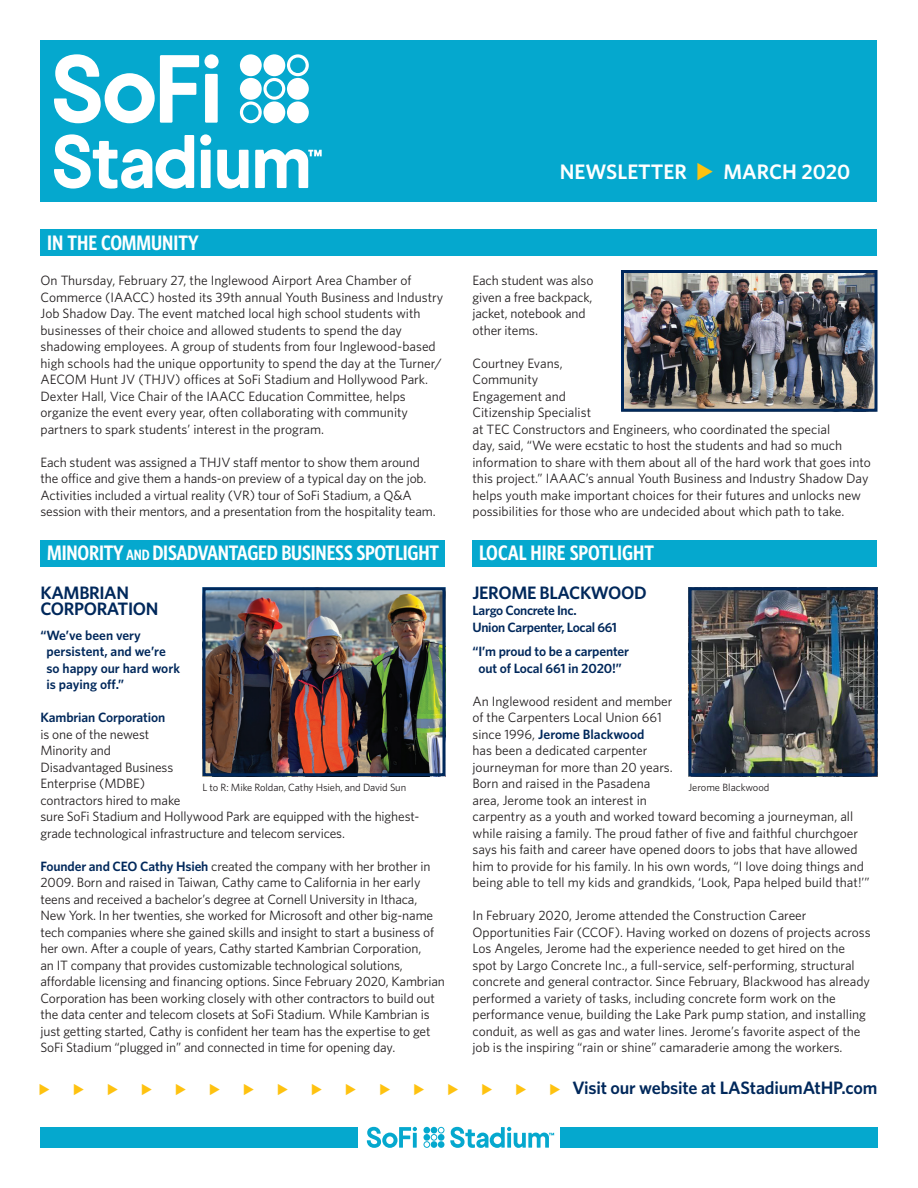
<style>
.page{position:relative;width:918px;height:1188px;background:#fff}
.page>*{position:absolute;margin:0;border:0;box-sizing:border-box;transform-origin:0 0}
.BlueBarHeads-Wht-Spa{font:600 21px "Whitney Condensed";letter-spacing:-.01em;color:#fff}
.BodyCopy-Whitney-NoI{font:600 21px "Whitney";color:#fff}
.Heads-StadiumGray{font:600 18px "Whitney";letter-spacing:-.01em;color:#00285b}
.Quotation-StadiumBlu{font:600 18px/16.5px "Whitney";letter-spacing:-.02em;color:#00285b}
.SubHeads-StadiumBlue{font:600 18px "Whitney";letter-spacing:-.02em;color:#00285b}
.BodyCopy-Whitney-NoI-2{font:13.5px/16.5px "Whitney";color:#231f20}
.SubHeads-StadiumBlue-2{font:600 13.5px/16.5px "Whitney";letter-spacing:-.025em;color:#00285b}
.BodyCopy-Whitney-NoI-3{font:600 13.5px/16.5px "Whitney";color:#00285b}
.Captions-Whitney{font:10.5px "Whitney";letter-spacing:-.01em;color:#231f20}
.s1{color:#fec210}
.s2{font-size:15px}
.s3{font-weight:600;color:#00285b}
</style>
<div class="page">
<div style="left:40px;top:40px;width:838px;height:162px;background:#05a8ce"></div>
<div style="left:560px;top:1127px;width:318px;height:21px;background:#05a8ce"></div>
<div style="left:40px;top:1127px;width:318px;height:21px;background:#05a8ce"></div>
<svg style="left:205px;top:74px;width:13px;height:49px"></svg>
<svg style="left:54px;top:54px;width:145px;height:69px"></svg>
<div style="left:204px;top:54px;width:15px;height:14px;background:#fff;border-radius:50%"></div>
<svg style="left:240px;top:54px;width:69px;height:69px"></svg>
<div style="left:201px;top:150px;width:10px;height:38px;background:#fff"></div>
<svg style="left:217px;top:150px;width:32px;height:39px"></svg>
<div style="left:200px;top:134px;width:11px;height:12px;background:#fff;border-radius:50%"></div>
<svg style="left:54px;top:134px;width:140px;height:55px"></svg>
<svg style="left:255px;top:149px;width:67px;height:39px"></svg>
<div style="left:40px;top:230px;width:838px;height:26px;background:#05a8ce"></div>
<img style="left:625px;top:274px;width:249px;height:134px">
<div style="left:621px;top:270px;width:257px;height:142px;border:3px solid #00285b"></div>
<svg style="left:367px;top:1127px;width:50px;height:21px"></svg>
<svg style="left:423px;top:1127px;width:21px;height:21px"></svg>
<svg style="left:450px;top:1127px;width:104px;height:21px"></svg>
<div style="left:40px;top:540px;width:406px;height:27px;background:#05a8ce"></div>
<div style="left:472px;top:540px;width:406px;height:27px;background:#05a8ce"></div>
<img style="left:692px;top:591px;width:182px;height:181px">
<div style="left:688px;top:587px;width:190px;height:189px;border:3px solid #00285b"></div>
<img style="left:206px;top:591px;width:236px;height:181px">
<div style="left:202px;top:587px;width:244px;height:189px;border:3px solid #00285b"></div>
<p class="BlueBarHeads-Wht-Spa" style="left:47px;top:230px;width:153px">IN THE COMMUNITY</p>
<p class="BodyCopy-Whitney-NoI-2" style="left:40px;top:272px;width:404px">On Thursday, February 27, the Inglewood Airport Area Chamber of Commerce (IAACC) hosted its 39th annual Youth Business and Industry Job Shadow Day. The event matched local high school students with businesses of their choice and allowed students to spend the day shadowing employees. A group of students from four Inglewood-based high schools had the unique opportunity to spend the day at the Turner/ AECOM Hunt JV (THJV) offices at SoFi Stadium and Hollywood Park.<br>Dexter Hall, Vice Chair of the IAACC Education Committee, helps organize the event every year, often collaborating with community partners to spark students’ interest in the program.</p>
<p class="BodyCopy-Whitney-NoI-2" style="left:40px;top:453px;width:397px">Each student was assigned a THJV staff mentor to show them around the office and give them a hands-on preview of a typical day on the job.<br>Activities included a virtual reality (VR) tour of SoFi Stadium, a Q&amp;A session with their mentors, and a presentation from the hospitality team.</p>
<p class="BodyCopy-Whitney-NoI" style="left:560px;top:159px;width:292px">NEWSLETTER <span class="s1">◆</span> MARCH 2020</p>
<p class="BodyCopy-Whitney-NoI-2" style="left:472px;top:272px;width:122px">Each student was also given a free backpack, jacket, notebook and other items.</p>
<p class="BodyCopy-Whitney-NoI-2" style="left:472px;top:354px;width:400px">Courtney Evans,<br>Community<br>Engagement and<br>Citizenship Specialist<br>at TEC Constructors and Engineers, who coordinated the special<br>day, said, “We were ecstatic to host the students and had so much information to share with them about all of the hard work that goes into this project.” IAAAC’s annual Youth Business and Industry Shadow Day helps youth make important choices for their futures and unlocks new possibilities for those who are undecided about which path to take.</p>
<p class="BlueBarHeads-Wht-Spa" style="left:47px;top:541px;width:393px">MINORITY <span class="s2">AND</span> DISADVANTAGED BUSINESS SPOTLIGHT</p>
<p class="BlueBarHeads-Wht-Spa" style="left:479px;top:541px;width:176px">LOCAL HIRE SPOTLIGHT</p>
<p class="SubHeads-StadiumBlue" style="left:472px;top:581px;width:176px">JEROME BLACKWOOD</p>
<p class="SubHeads-StadiumBlue-2" style="left:472px;top:602px;width:146px">Largo Concrete Inc.<br>Union Carpenter, Local 661</p>
<p class="SubHeads-StadiumBlue-2" style="left:472px;top:643px;width:158px;text-align:center">“I’m proud to be a carpenter out of Local 661 in 2020!”</p>
<p class="BodyCopy-Whitney-NoI-2" style="left:472px;top:693px;width:399px">An Inglewood resident and member<br>of the Carpenters Local Union 661<br>since 1996, <span class="s3">Jerome Blackwood<br></span>has been a dedicated carpenter<br>journeyman for more than 20 years.<br>Born and raised in the Pasadena<br>area, Jerome took an interest in<br>carpentry as a youth and worked toward becoming a journeyman, all while raising a family. The proud father of five and faithful churchgoer says his faith and career have opened doors to jobs that have allowed him to provide for his family. In his own words, “I love doing things and being able to tell my kids and grandkids, ‘Look, Papa helped build that!’”</p>
<p class="BodyCopy-Whitney-NoI-2" style="left:472px;top:907px;width:400px">In February 2020, Jerome attended the Construction Career Opportunities Fair (CCOF). Having worked on dozens of projects across Los Angeles, Jerome had the experience needed to get hired on the spot by Largo Concrete Inc., a full-service, self-performing, structural concrete and general contractor. Since February, Blackwood has already performed a variety of tasks, including concrete form work on the performance venue, building the Lake Park pump station, and installing conduit, as well as gas and water lines. Jerome’s favorite aspect of the job is the inspiring “rain or shine” camaraderie among the workers.</p>
<p class="Quotation-StadiumBlu" style="left:40px;top:583px;width:120px">KAMBRIAN<br>CORPORATION</p>
<p class="BodyCopy-Whitney-NoI-3" style="left:47px;top:626px;width:135px;text-indent:-6px">“We’ve been very persistent, and we’re so happy our hard work is paying off.”</p>
<p class="BodyCopy-Whitney-NoI-2" style="left:40px;top:709px;width:380px"><span class="s3">Kambrian Corporation<br></span>is one of the newest<br>Minority and<br>Disadvantaged Business<br>Enterprise (MDBE)<br>contractors hired to make<br>sure SoFi Stadium and Hollywood Park are equipped with the highest&shy;grade technological infrastructure and telecom services.</p>
<p class="BodyCopy-Whitney-NoI-2" style="left:40px;top:858px;width:406px"><span class="s3">Founder and CEO Cathy Hsieh</span> created the company with her brother in 2009. Born and raised in Taiwan, Cathy came to California in her early teens and received a bachelor’s degree at Cornell University in Ithaca, New York. In her twenties, she worked for Microsoft and other big-name tech companies where she gained skills and insight to start a business of her own. After a couple of years, Cathy started Kambrian Corporation,<br>an IT company that provides customizable technological solutions, affordable licensing and financing options. Since February 2020, Kambrian Corporation has been working closely with other contractors to build out the data center and telecom closets at SoFi Stadium. While Kambrian is just getting started, Cathy is confident her team has the expertise to get SoFi Stadium “plugged in” and connected in time for opening day.</p>
<p class="Captions-Whitney" style="left:202px;top:782px;width:205px">L to R: Mike Roldan, Cathy Hsieh, and David Sun</p>
<p class="Captions-Whitney" style="left:688px;top:782px;width:83px">Jerome Blackwood</p>
<p class="Heads-StadiumGray" style="left:572px;top:1077px;width:307px">Visit our website at LAStadiumAtHP.com</p>
</div>
